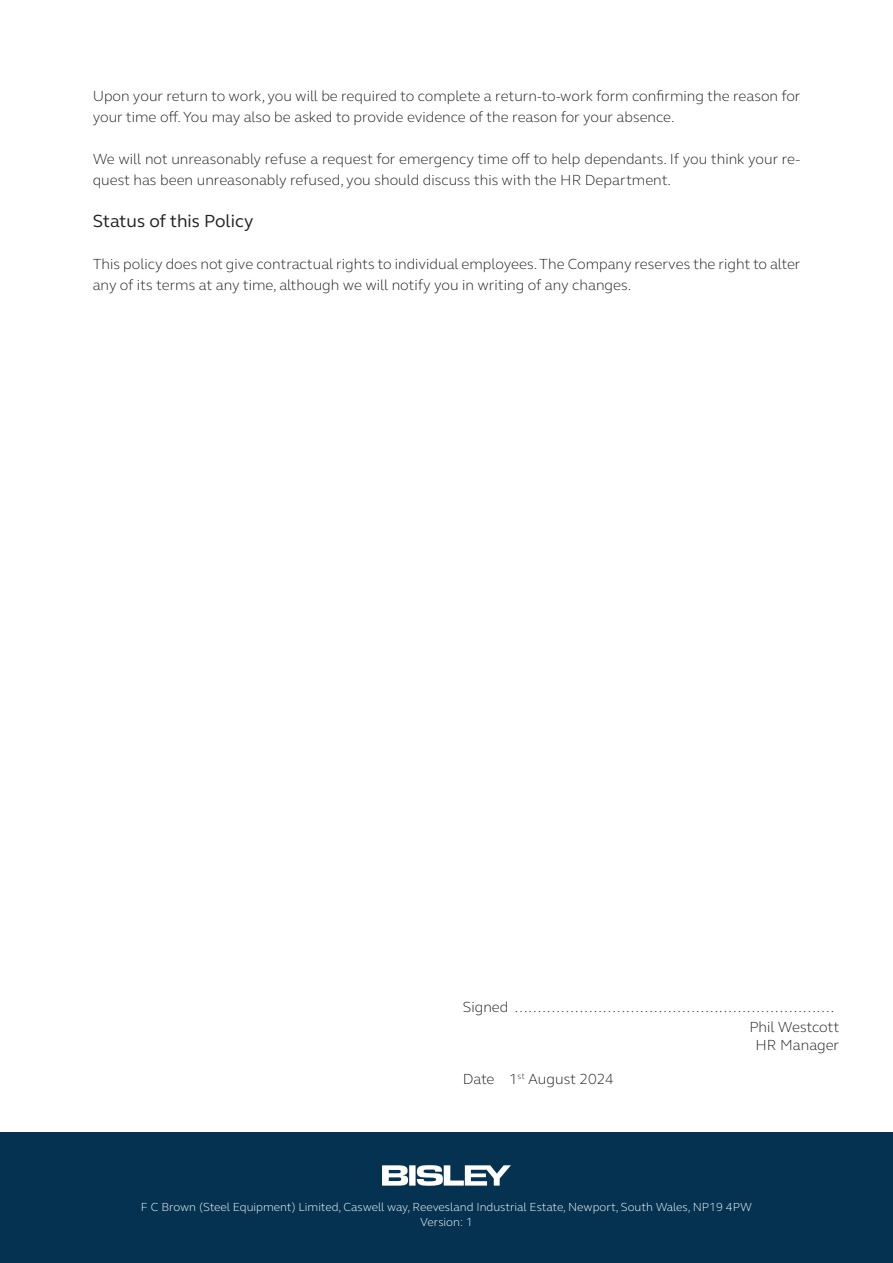
<style>
.page{position:relative;width:893px;height:1263px;background:#fff}
.page>*{position:absolute;margin:0;border:0;box-sizing:border-box;transform-origin:0 0}
.t1{font:18px "FS Elliot Pro";color:#231f20}
.t2{font:300 15px/21px "FS Elliot Pro";color:#231f20}
.t3{font:300 12px "FS Elliot Pro";color:#fff}
</style>
<div class="page">
<div style="left:0;top:1132px;width:893px;height:131px;background:#043250"></div>
<svg style="left:382px;top:1165px;width:129px;height:21px"></svg>
<p class="t2" style="left:93px;top:84px;width:709px">Upon your return to work, you will be required to complete a return-to-work form confirming the reason for your time off. You may also be asked to provide evidence of the reason for your absence.</p>
<p class="t2" style="left:93px;top:147px;width:709px">We will not unreasonably refuse a request for emergency time off to help dependants. If you think your re&shy;quest has been unreasonably refused, you should discuss this with the HR Department.</p>
<p class="t1" style="left:93px;top:208px;width:162px">Status of this Policy</p>
<p class="t2" style="left:93px;top:252px;width:709px">This policy does not give contractual rights to individual employees. The Company reserves the right to alter any of its terms at any time, although we will notify you in writing of any changes.</p>
<p class="t2" style="left:463px;top:995px;width:373px">Signed .....................................................................</p>
<p class="t2" style="left:463px;top:1067px;width:153px">Date 1<sup>st</sup> August 2024</p>
<p class="t2" style="left:749px;top:1016px;width:91px">Phil Westcott</p>
<p class="t2" style="left:755px;top:1034px;width:85px">HR Manager</p>
<p class="t3" style="left:141px;top:1199px;width:613px">F C Brown (Steel Equipment) Limited, Caswell way, Reevesland Industrial Estate, Newport, South Wales, NP19 4PW</p>
<p class="t3" style="left:420px;top:1214px;width:54px">Version: 1</p>
</div>
